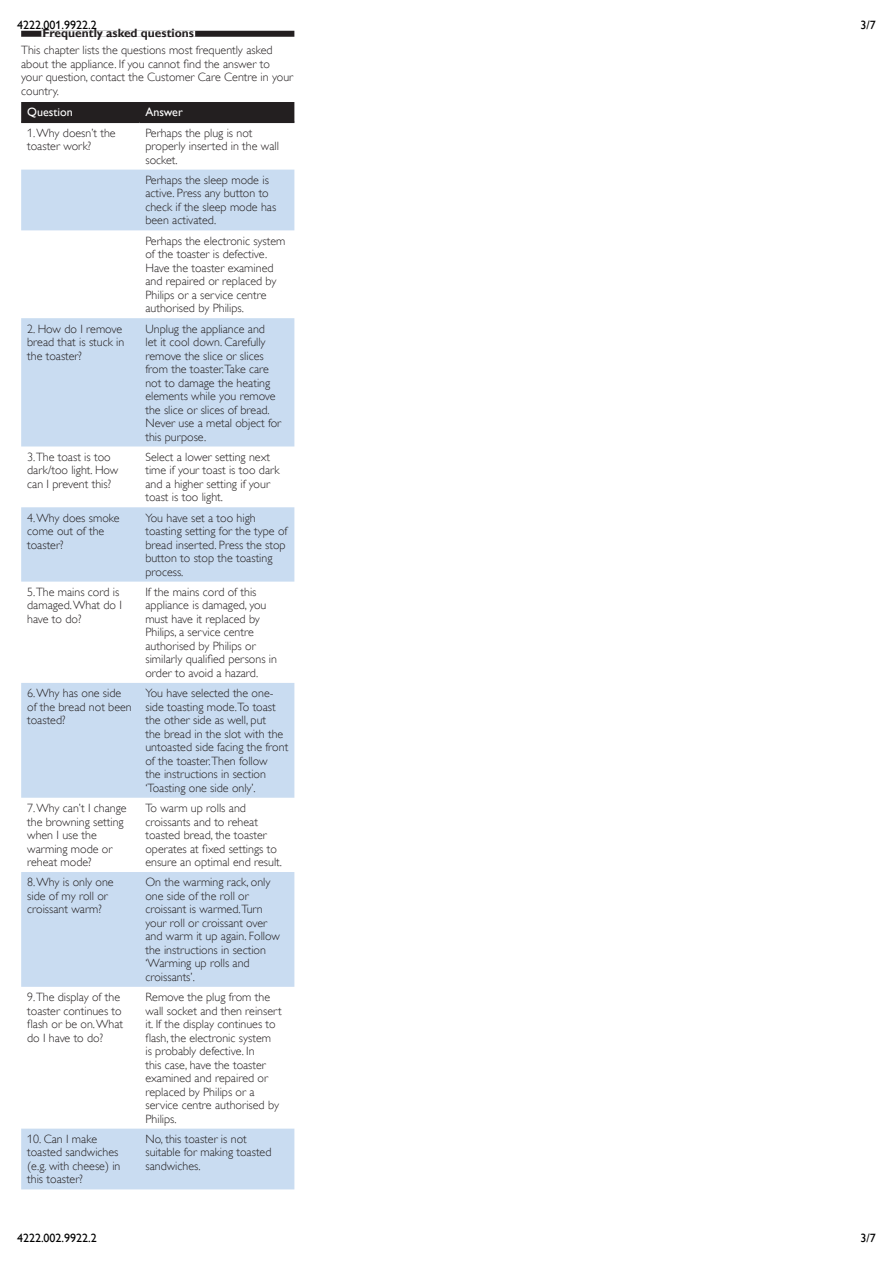
<style>
.page{position:relative;width:893px;height:1263px;background:#fff}
.page>*{position:absolute;margin:0;border:0;box-sizing:border-box;transform-origin:0 0}
.t1{font:12px/13.5px "Gill Sans Alt One WGL Light";color:#231f20}
.t2{font:12px "Gill Sans Alt One WGL";color:#000}
.t3{font:700 12px "Gill Sans Alt One WGL";color:#231f20}
.t4{font:12px "Gill Sans Alt One WGL";color:#fff}
</style>
<div class="page">
<div style="left:21px;top:31px;width:273px;height:6px;background:#231f20"></div>
<div style="left:41px;top:31px;width:154px;height:6px;background:#fff"></div>
<div style="left:21px;top:102px;width:273px;height:20px;background:#231f20"></div>
<svg style="left:21px;top:170px;width:273px;height:1019px;fill:#c9dcf1"></svg>
<hr style="left:21px;top:122px;width:118px;height:1px;background:#231f20">
<hr style="left:139px;top:122px;width:155px;height:1px;background:#231f20">
<p class="t2" style="left:17px;top:17px;width:81px">4222.001.9922.2</p>
<p class="t2" style="left:861px;top:17px;width:17px">3/7</p>
<p class="t3" style="left:42px;top:24px;width:153px">Frequently asked questions</p>
<p class="t1" style="left:21px;top:43px;width:274px">This chapter lists the questions most frequently asked about the appliance. If you cannot find the answer to your question, contact the Customer Care Centre in your country.</p>
<p class="t4" style="left:27px;top:103px;width:47px">Question</p>
<p class="t4" style="left:145px;top:103px;width:39px">Answer</p>
<p class="t1" style="left:27px;top:126px;width:90px">1.Why doesn’t the toaster work?</p>
<p class="t1" style="left:145px;top:126px;width:135px">Perhaps the plug is not properly inserted in the wall socket.</p>
<p class="t1" style="left:145px;top:173px;width:132px">Perhaps the sleep mode is active. Press any button to check if the sleep mode has been activated.</p>
<p class="t1" style="left:145px;top:234px;width:142px">Perhaps the electronic system of the toaster is defective.<br>Have the toaster examined and repaired or replaced by<br>Philips or a service centre authorised by Philips.</p>
<p class="t1" style="left:27px;top:322px;width:99px">2. How do I remove bread that is stuck in the toaster?</p>
<p class="t1" style="left:145px;top:322px;width:137px">Unplug the appliance and<br>let it cool down. Carefully remove the slice or slices from the toaster.Take care not to damage the heating elements while you remove the slice or slices of bread.<br>Never use a metal object for this purpose.</p>
<p class="t1" style="left:27px;top:450px;width:93px">3.The toast is too dark/too light. How can I prevent this?</p>
<p class="t1" style="left:145px;top:450px;width:136px">Select a lower setting next time if your toast is too dark and a higher setting if your toast is too light.</p>
<p class="t1" style="left:27px;top:511px;width:94px">4.Why does smoke come out of the toaster?</p>
<p class="t1" style="left:145px;top:511px;width:143px">You have set a too high toasting setting for the type of bread inserted. Press the stop button to stop the toasting process.</p>
<p class="t1" style="left:27px;top:585px;width:96px">5.The mains cord is damaged.What do I have to do?</p>
<p class="t1" style="left:145px;top:585px;width:133px">If the mains cord of this appliance is damaged, you must have it replaced by<br>Philips, a service centre authorised by Philips or similarly qualified persons in order to avoid a hazard.</p>
<p class="t1" style="left:27px;top:686px;width:106px">6.Why has one side of the bread not been toasted?</p>
<p class="t1" style="left:145px;top:686px;width:144px">You have selected the one&shy;side toasting mode.To toast the other side as well, put<br>the bread in the slot with the untoasted side facing the front of the toaster.Then follow<br>the instructions in section ‘Toasting one side only’.</p>
<p class="t1" style="left:27px;top:801px;width:101px">7.Why can’t I change the browning setting when I use the warming mode or reheat mode?</p>
<p class="t1" style="left:145px;top:801px;width:138px">To warm up rolls and croissants and to reheat toasted bread, the toaster operates at fixed settings to ensure an optimal end result.</p>
<p class="t1" style="left:27px;top:875px;width:88px">8. Why is only one side of my roll or croissant warm?</p>
<p class="t1" style="left:145px;top:875px;width:136px">On the warming rack, only one side of the roll or croissant is warmed.Turn your roll or croissant over and warm it up again. Follow the instructions in section ‘Warming up rolls and croissants’.</p>
<p class="t1" style="left:27px;top:990px;width:98px">9.The display of the toaster continues to flash or be on. What do I have to do?</p>
<p class="t1" style="left:145px;top:990px;width:138px">Remove the plug from the wall socket and then reinsert it. If the display continues to flash, the electronic system<br>is probably defective. In<br>this case, have the toaster examined and repaired or replaced by Philips or a service centre authorised by<br>Philips.</p>
<p class="t1" style="left:27px;top:1132px;width:95px">10. Can I make toasted sandwiches (e.g. with cheese) in this toaster?</p>
<p class="t1" style="left:145px;top:1132px;width:128px">No, this toaster is not suitable for making toasted sandwiches.</p>
<p class="t2" style="left:17px;top:1230px;width:81px">4222.002.9922.2</p>
<p class="t2" style="left:861px;top:1230px;width:17px">3/7</p>
</div>
